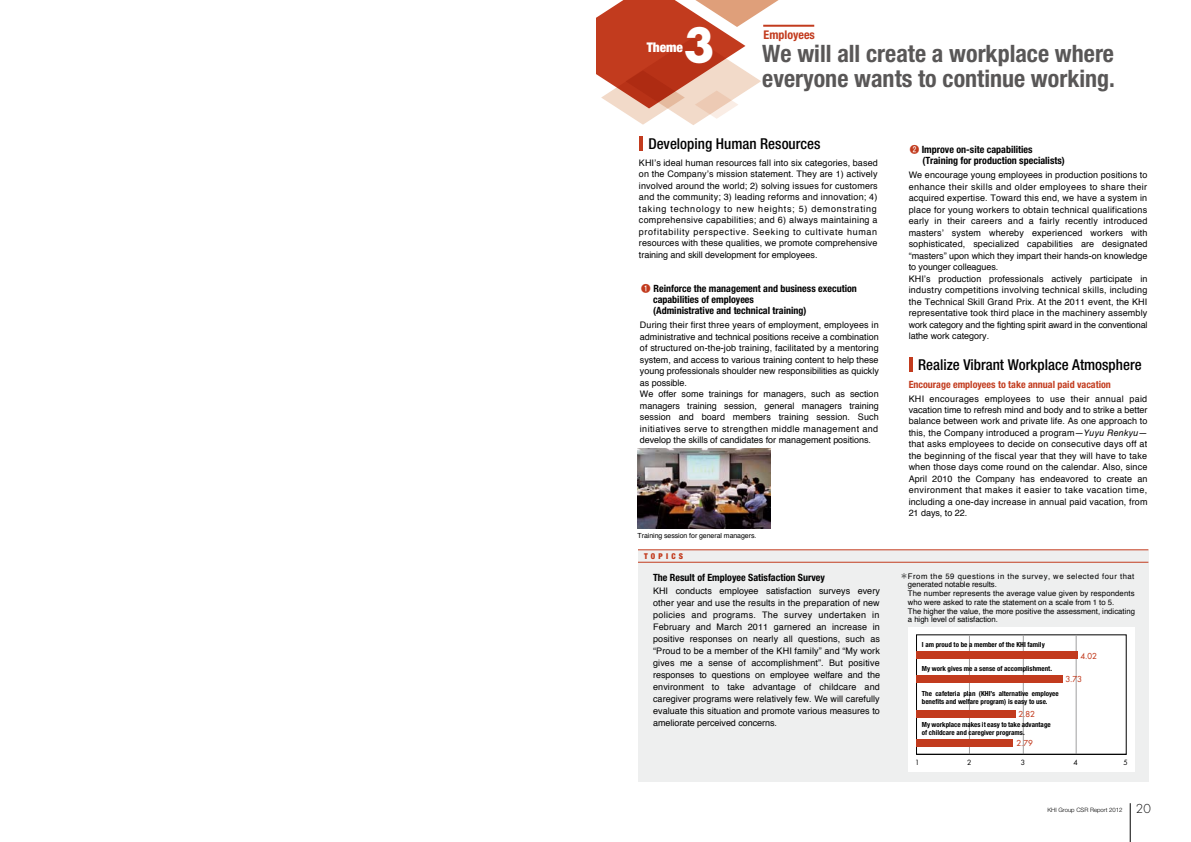
<style>
.page{position:relative;width:1191px;height:842px;background:#fff}
.page>*{position:absolute;margin:0;border:0;box-sizing:border-box;transform-origin:0 0}
.t1{font:700 44.9px "Futura Std";color:#fff}
.t2{font:700 condensed 24px/25px "Helvetica Neue";color:#595757}
.t3{font:500 condensed 15px "Helvetica Neue";color:#000}
.t4{font:900 condensed 13.4px "Helvetica Neue LT Std";color:#fff}
.t5{font:700 condensed 12px "Helvetica Neue";color:#c23b1e}
.t6{font:700 condensed 10px/11.1px "Helvetica Neue";color:#000}
.t7{font:700 condensed 10px "Helvetica Neue";color:#c23b1e}
.t8{font:9px/11.5px "Helvetica";letter-spacing:.01em;color:#000;text-align:justify}
.t9{font:500 8px "Futura Std";color:#c23b1e}
.t10{font:900 condensed 8px "Helvetica Neue LT Std";letter-spacing:.4em;color:#c23b1e}
.t11{font:7.8px/8.7px "Helvetica";color:#000}
.t12{font:700 condensed 7px/8px "Helvetica Neue";color:#000}
.t13{font:7px "Helvetica";letter-spacing:-.01em;color:#000}
.t14{font:7px "Futura Std";color:#000}
.t15{font:300 6px "Helvetica Neue";color:#000}
.s1{font-family:"Gothic MB101 Pr 5";font-weight:500;font-stretch:normal;font-size:9.5px;color:#c23b1e}
.s2{font-family:"Helvetica LT Std";font-style:italic}
.s3{font-family:"Koz Go Pro";font-size:8px}
.s4{font-family:"Futura Std";font-size:12px}
</style>
<div class="page">
<hr style="left:639px;top:136px;width:4px;height:14px;background:#c23b1e">
<svg style="left:596px;top:0;width:183px;height:125px"></svg>
<div style="left:638px;top:550px;width:510px;height:232px;background:#eeefef"></div>
<hr style="left:638px;top:550px;width:510px;height:1px;background:#c23b1e">
<hr style="left:638px;top:562px;width:510px;height:1px;background:#c23b1e">
<hr style="left:763px;top:25px;width:51px;height:2px;background:#c23b1e">
<div style="left:908px;top:627px;width:226px;height:145px;background:#fff"></div>
<hr style="left:969px;top:635px;width:1px;height:119px;background:#9f9fa0">
<hr style="left:1023px;top:635px;width:1px;height:119px;background:#9f9fa0">
<hr style="left:1076px;top:635px;width:1px;height:119px;background:#9f9fa0">
<hr style="left:916px;top:754px;width:210px;height:1px;background:#000">
<div style="left:916px;top:676px;width:146px;height:7px;background:#c23b1e"></div>
<div style="left:916px;top:652px;width:162px;height:7px;background:#c23b1e"></div>
<div style="left:916px;top:710px;width:100px;height:7px;background:#c23b1e"></div>
<div style="left:916px;top:739px;width:97px;height:7px;background:#c23b1e"></div>
<hr style="left:909px;top:357px;width:3px;height:15px;background:#c23b1e">
<img style="left:637px;top:449px;width:133px;height:80px">
<hr style="left:1129px;top:803px;width:1px;height:39px;background:#000">
<h1 class="t1" style="left:684px;top:16px;width:32px">3</h1>
<h3 class="t4" style="left:646px;top:39px;width:38px">Theme</h3>
<h3 class="t5" style="left:763px;top:28px;width:53px">Employees</h3>
<h2 class="t2" style="left:762px;top:41px;width:354px">We will all create a workplace where everyone wants to continue working.</h2>
<h3 class="t3" style="left:648px;top:134px;width:174px">Developing Human Resources</h3>
<p class="t8" style="left:639px;top:157px;width:240px">KHI’s ideal human resources fall into six categories, based on the Company’s mission statement. They are 1) actively involved around the world; 2) solving issues for customers and the community; 3) leading reforms and innovation; 4) taking technology to new heights; 5) demonstrating comprehensive capabilities; and 6) always maintaining a profitability perspective. Seeking to cultivate human resources with these qualities, we promote comprehensive training and skill development for employees.</p>
<p class="t6" style="left:653px;top:282px;width:205px;text-indent:-12px"><span class="s1">❶</span> Reinforce the management and business execution capabilities of employees<br>(Administrative and technical training)</p>
<p class="t8" style="left:640px;top:320px;width:240px;text-align:left">During their first three years of employment, employees in administrative and technical positions receive a combination of structured on-the-job training, facilitated by a mentoring system, and access to various training content to help these young professionals shoulder new responsibilities as quickly as possible.<br>We offer some trainings for managers, such as section managers training session, general managers training session and board members training session. Such initiatives serve to strengthen middle management and develop the skills of candidates for management positions.</p>
<p class="t13" style="left:637px;top:530px;width:120px">Training session for general managers.</p>
<p class="t10" style="left:644px;top:551px;width:41px">TOPICS</p>
<p class="t8" style="left:653px;top:585px;width:228px;line-height:12px">KHI conducts employee satisfaction surveys every other year and use the results in the preparation of new policies and programs. The survey undertaken in February and March 2011 garnered an increase in positive responses on nearly all questions, such as “Proud to be a member of the KHI family” and “My work gives me a sense of accomplishment”. But positive responses to questions on employee welfare and the environment to take advantage of childcare and caregiver programs were relatively few. We will carefully evaluate this situation and promote various measures to ameliorate perceived concerns.</p>
<p class="t6" style="left:653px;top:571px;width:173px">The Result of Employee Satisfaction Survey</p>
<p class="t6" style="left:922px;top:143px;width:144px;text-indent:-12px"><span class="s1">❷</span> Improve on-site capabilities (Training for production specialists)</p>
<p class="t8" style="left:908px;top:170px;width:240px;text-align:left">We encourage young employees in production positions to enhance their skills and older employees to share their acquired expertise. Toward this end, we have a system in place for young workers to obtain technical qualifications early in their careers and a fairly recently introduced masters’ system whereby experienced workers with sophisticated, specialized capabilities are designated “masters” upon which they impart their hands-on knowledge to younger colleagues.<br>KHI’s production professionals actively participate in industry competitions involving technical skills, including the Technical Skill Grand Prix. At the 2011 event, the KHI representative took third place in the machinery assembly work category and the fighting spirit award in the conventional lathe work category.</p>
<h3 class="t3" style="left:918px;top:356px;width:225px">Realize Vibrant Workplace Atmosphere</h3>
<p class="t7" style="left:908px;top:378px;width:204px">Encourage employees to take annual paid vacation</p>
<p class="t8" style="left:908px;top:393px;width:240px">KHI encourages employees to use their annual paid vacation time to refresh mind and body and to strike a better balance between work and private life. As one approach to this, the Company introduced a program—<span class="s2">Yuyu Renkyu</span>— that asks employees to decide on consecutive days off at the beginning of the fiscal year that they will have to take when those days come round on the calendar. Also, since April 2010 the Company has endeavored to create an environment that makes it easier to take vacation time, including a one-day increase in annual paid vacation, from 21 days, to 22.</p>
<p class="t11" style="left:908px;top:572px;width:228px;text-indent:-8px"><span class="s3">＊</span>From the 59 questions in the survey, we selected four that generated notable results.<br>The number represents the average value given by respondents who were asked to rate the statement on a scale from 1 to 5.<br>The higher the value, the more positive the assessment, indicating a high level of satisfaction.</p>
<p class="t12" style="left:922px;top:640px;width:124px">I am proud to be a member of the KHI family</p>
<p class="t12" style="left:922px;top:664px;width:132px">My work gives me a sense of accomplishment.</p>
<p class="t12" style="left:922px;top:689px;width:138px">The cafeteria plan (KHI’s alternative employee benefits and welfare program) is easy to use.</p>
<p class="t12" style="left:922px;top:721px;width:130px">My workplace makes it easy to take advantage of childcare and caregiver programs.</p>
<p class="t9" style="left:1080px;top:651px;width:18px">4.02</p>
<p class="t9" style="left:1065px;top:674px;width:18px">3.73</p>
<p class="t9" style="left:1018px;top:709px;width:18px">2.82</p>
<p class="t9" style="left:1016px;top:738px;width:18px">2.79</p>
<p class="t14" style="left:915px;top:758px;width:6px">1</p>
<p class="t14" style="left:967px;top:758px;width:6px">2</p>
<p class="t14" style="left:1021px;top:758px;width:6px">3</p>
<p class="t14" style="left:1073px;top:758px;width:6px">4</p>
<p class="t14" style="left:1123px;top:758px;width:6px">5</p>
<p class="t15" style="left:1047px;top:806px;width:105px">KHI Group CSR Report 2012 <span class="s4">20</span></p>
</div>
